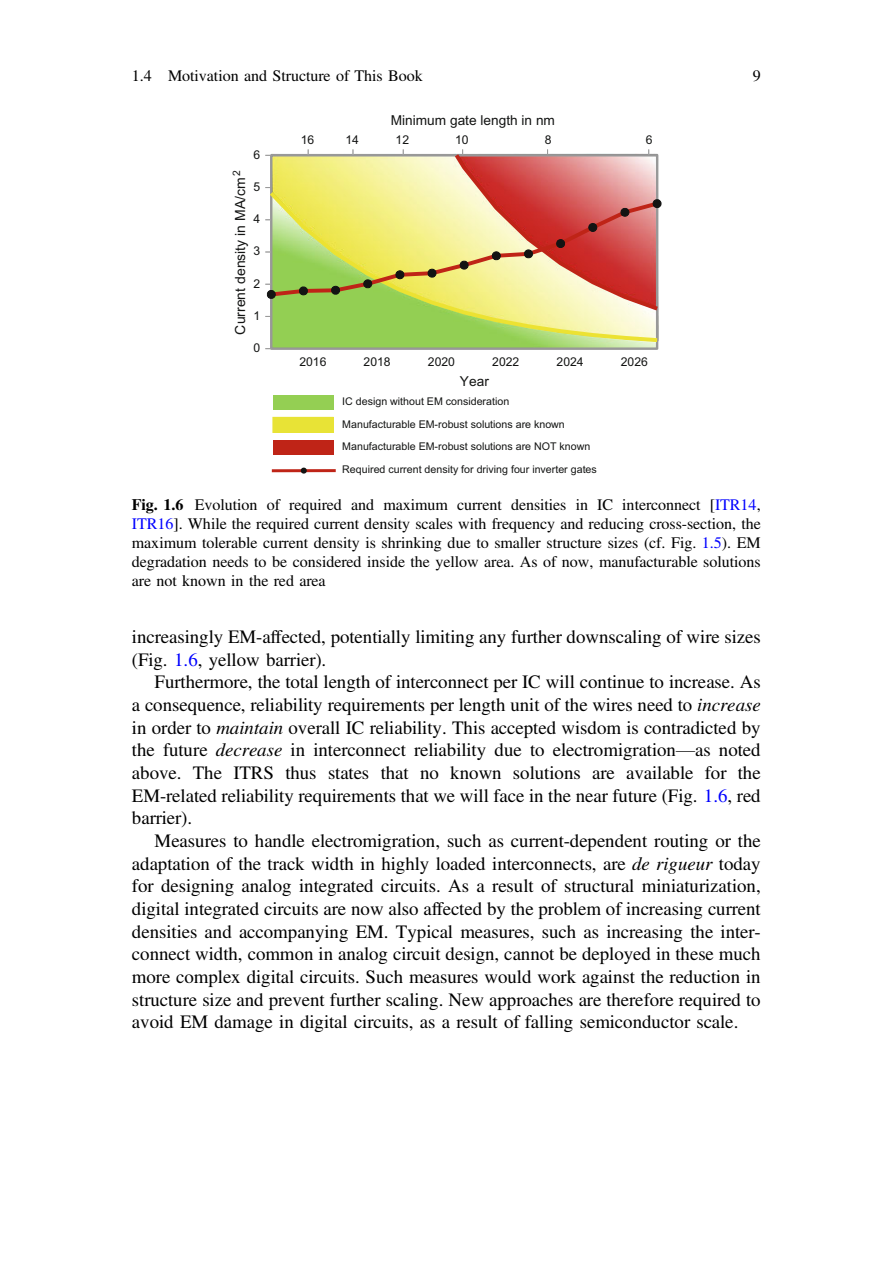
<style>
.page{position:relative;width:893px;height:1263px;background:#fff}
.page>*{position:absolute;margin:0;border:0;box-sizing:border-box;transform-origin:0 0}
.t1{font:18.9px/22.6px "Adv TT5 ada 87 cc";color:#000;text-align:justify}
.t2{font:16.05px/18.9px "Adv TT5 ada 87 cc";color:#000;text-align:justify}
.t3{font:13.95px "Arial";color:#131413}
.t4{font:13.65px "Arial";color:#131413}
.t5{font:12.15px "Arial";color:#131413}
.t6{font:10.65px/22.6px "Arial";color:#131413}
.s1{font-family:"Adv T Teeee 58 d 9.B"}
.s2{color:#00f}
.s3{font-family:"Adv T Tf 2 e 4 df 62.I"}
.s4{font-family:"Adv TT3713 a 231"}
</style>
<div class="page">
<svg style="left:269px;top:344px;width:390px;height:6px"></svg>
<hr style="left:271px;top:348px;width:386px;height:1px;background:#989898">
<hr style="left:271px;top:155px;width:1px;height:194px;background:#989898">
<svg style="left:270px;top:317px;width:389px;height:27px"></svg>
<svg style="left:265px;top:149px;width:397px;height:168px"></svg>
<div style="left:273px;top:440px;width:60px;height:15px;background:#bf2417"></div>
<div style="left:273px;top:395px;width:60px;height:15px;background:#94cf53"></div>
<div style="left:273px;top:417px;width:60px;height:15px;background:#e8e336"></div>
<div style="left:273px;top:417px;width:60px;height:16px;border:1px solid #e8e336"></div>
<hr style="left:273px;top:469px;width:61px;height:3px;background:#bf2417">
<svg style="left:301px;top:468px;width:6px;height:6px"></svg>
<p class="t2" style="left:132px;top:67px;width:292px">1.4 Motivation and Structure of This Book</p>
<p class="t2" style="left:753px;top:67px;width:10px">9</p>
<p class="t4" style="left:391px;top:115px;width:166px">Minimum gate length in nm</p>
<p class="t5" style="left:254px;top:150px;width:8px">6</p>
<p class="t5" style="left:254px;top:182px;width:8px">5</p>
<p class="t5" style="left:254px;top:214px;width:8px">4</p>
<p class="t5" style="left:254px;top:247px;width:8px">3</p>
<p class="t5" style="left:254px;top:279px;width:8px">2</p>
<p class="t5" style="left:254px;top:311px;width:8px">1</p>
<p class="t5" style="left:254px;top:343px;width:8px">0</p>
<p class="t3" style="left:235px;top:335px;width:165px;rotate:-90deg">Current density in MA/cm<sup>2</sup></p>
<p class="t5" style="left:301px;top:136px;width:15px">16</p>
<p class="t5" style="left:345px;top:136px;width:15px">14</p>
<p class="t5" style="left:396px;top:136px;width:15px">12</p>
<p class="t5" style="left:455px;top:136px;width:15px">10</p>
<p class="t5" style="left:545px;top:136px;width:8px">8</p>
<p class="t5" style="left:646px;top:136px;width:8px">6</p>
<p class="t5" style="left:299px;top:357px;width:29px">2016</p>
<p class="t5" style="left:364px;top:357px;width:29px">2018</p>
<p class="t5" style="left:428px;top:357px;width:29px">2020</p>
<p class="t5" style="left:492px;top:357px;width:29px">2022</p>
<p class="t5" style="left:556px;top:357px;width:29px">2024</p>
<p class="t5" style="left:621px;top:357px;width:29px">2026</p>
<p class="t4" style="left:460px;top:376px;width:30px">Year</p>
<p class="t6" style="left:342px;top:391px;width:168px">IC design without EM consideration</p>
<p class="t6" style="left:342px;top:414px;width:256px">Manufacturable EM-robust solutions are known<br>Manufacturable EM-robust solutions are NOT known<br>Required current density for driving four inverter gates</p>
<p class="t2" style="left:132px;top:497px;width:630px"><span class="s1">Fig. 1.6</span> Evolution of required and maximum current densities in IC interconnect [<span class="s2">ITR14</span>, <span class="s2">ITR16</span>]. While the required current density scales with frequency and reducing cross-section, the maximum tolerable current density is shrinking due to smaller structure sizes (cf. Fig. <span class="s2">1.5</span>). EM degradation needs to be considered inside the yellow area. As of now, manufacturable solutions are not known in the red area</p>
<p class="t1" style="left:132px;top:627px;width:630px">increasingly EM-affected, potentially limiting any further downscaling of wire sizes (Fig. <span class="s2">1.6</span>, yellow barrier).</p>
<p class="t1" style="left:132px;top:673px;width:630px;text-indent:23px">Furthermore, the total length of interconnect per IC will continue to increase. As a consequence, reliability requirements per length unit of the wires need to <span class="s3">increase </span>in order to <span class="s3">maintain</span> overall IC reliability. This accepted wisdom is contradicted by the future <span class="s3">decrease</span> in interconnect reliability due to electromigration<span class="s4">—</span>as noted above. The ITRS thus states that no known solutions are available for the EM-related reliability requirements that we will face in the near future (Fig. <span class="s2">1.6</span>, red barrier).</p>
<p class="t1" style="left:132px;top:831px;width:630px;text-indent:23px">Measures to handle electromigration, such as current-dependent routing or the adaptation of the track width in highly loaded interconnects, are <span class="s3">de rigueur</span> today for designing analog integrated circuits. As a result of structural miniaturization, digital integrated circuits are now also affected by the problem of increasing current densities and accompanying EM. Typical measures, such as increasing the inter&shy;connect width, common in analog circuit design, cannot be deployed in these much more complex digital circuits. Such measures would work against the reduction in structure size and prevent further scaling. New approaches are therefore required to avoid EM damage in digital circuits, as a result of falling semiconductor scale.</p>
</div>
